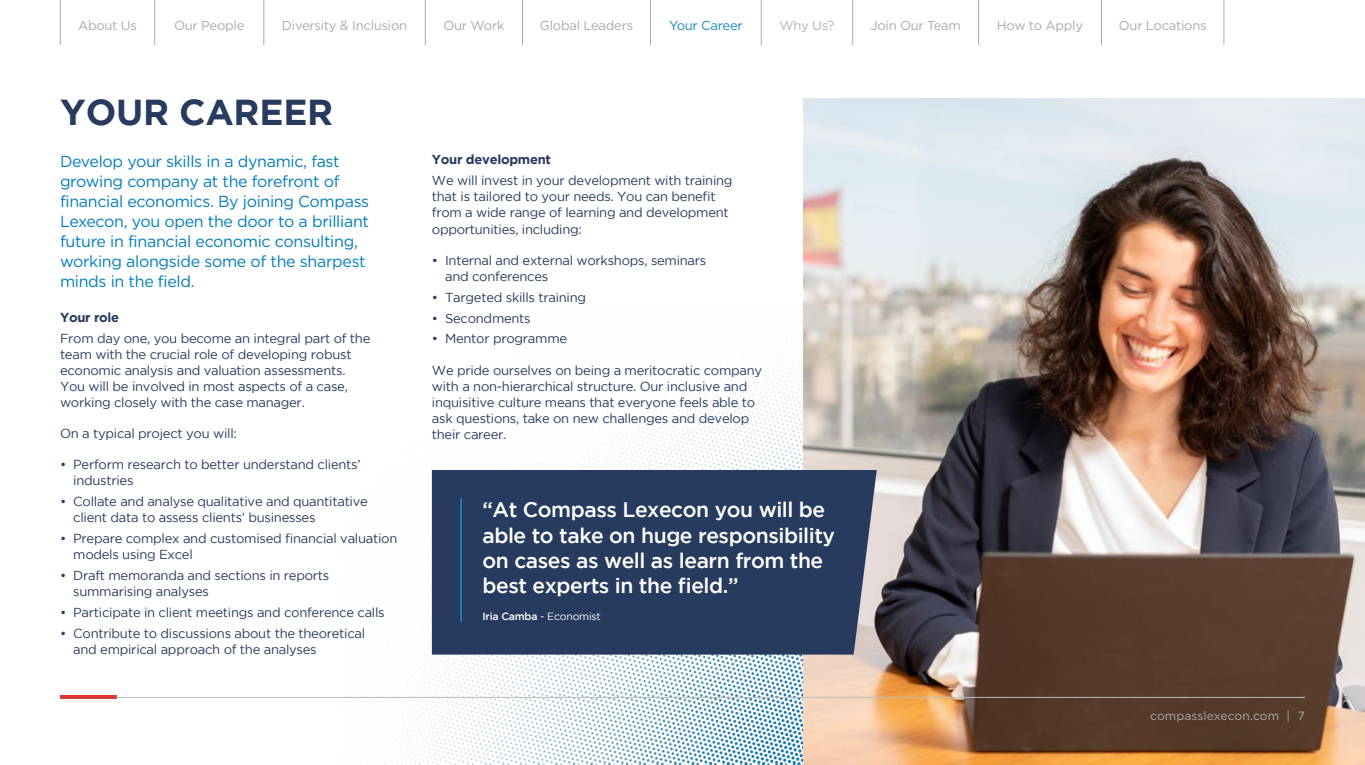
<style>
.page{position:relative;width:1365px;height:765px;background:#fff}
.page>*{position:absolute;margin:0;border:0;box-sizing:border-box;transform-origin:0 0}
.t1{font:700 36px "Gotham";letter-spacing:-.005em;color:#273b5e}
.t2{font:500 21px/25.2px "Gotham";letter-spacing:-.02em;color:#fff}
.t3{font:16px/20px "Gotham";letter-spacing:-.02em;color:#037dba}
.t4{font:13px/16px "Gotham";letter-spacing:-.02em;color:#273b5e}
.t5{font:13px "Gotham";letter-spacing:-.02em;color:#ababab}
.t6{font:700 13px "Gotham";letter-spacing:-.02em;color:#273b5e}
.t7{font:13px "Gotham";letter-spacing:-.02em;color:#1c8ac1}
.t8{font:13px "Gotham";color:#b3b3b3}
.t9{font:12px "Gotham";letter-spacing:.005em;color:#ababab}
.t10{font:10.5px "Gotham";letter-spacing:-.02em;color:#fff}
.s1{font-weight:500}
</style>
<div class="page">
<img style="left:372px;top:304px;width:432px;height:461px">
<img style="left:804px;top:98px;width:561px;height:667px">
<div style="left:432px;top:470px;width:445px;height:185px;background:#273b5e"></div>
<hr style="left:460px;top:498px;width:2px;height:124px;background:#1c8ac1">
<hr style="left:60px;top:696px;width:56px;height:3px;background:#dc3832">
<hr style="left:116px;top:697px;width:1189px;height:1px;background:#bcbcbc">
<hr style="left:60px;top:0;width:1px;height:45px;background:#ababab">
<hr style="left:154px;top:0;width:1px;height:45px;background:#ababab">
<hr style="left:264px;top:0;width:1px;height:45px;background:#ababab">
<hr style="left:425px;top:0;width:1px;height:45px;background:#ababab">
<hr style="left:522px;top:0;width:1px;height:45px;background:#ababab">
<hr style="left:650px;top:0;width:1px;height:45px;background:#ababab">
<hr style="left:761px;top:0;width:1px;height:45px;background:#ababab">
<hr style="left:852px;top:0;width:1px;height:45px;background:#ababab">
<hr style="left:978px;top:0;width:1px;height:45px;background:#ababab">
<hr style="left:1101px;top:0;width:1px;height:45px;background:#ababab">
<hr style="left:1224px;top:0;width:1px;height:45px;background:#ababab">
<p class="t5" style="left:78px;top:18px;width:60px">About Us</p>
<p class="t5" style="left:174px;top:18px;width:72px">Our People</p>
<p class="t5" style="left:282px;top:18px;width:127px">Diversity &amp; Inclusion</p>
<p class="t5" style="left:443px;top:18px;width:63px">Our Work</p>
<p class="t5" style="left:540px;top:18px;width:95px">Global Leaders</p>
<p class="t7" style="left:669px;top:18px;width:75px">Your Career</p>
<p class="t8" style="left:779px;top:18px;width:57px">Why Us?</p>
<p class="t5" style="left:870px;top:18px;width:92px">Join Our Team</p>
<p class="t5" style="left:997px;top:18px;width:88px">How to Apply</p>
<p class="t5" style="left:1119px;top:18px;width:89px">Our Locations</p>
<h1 class="t1" style="left:60px;top:91px;width:275px">YOUR CAREER</h1>
<p class="t3" style="left:60px;top:151px;width:311px">Develop your skills in a dynamic, fast growing company at the forefront of financial economics. By joining Compass Lexecon, you open the door to a brilliant future in financial economic consulting, working alongside some of the sharpest minds in the field.</p>
<p class="t6" style="left:60px;top:310px;width:61px">Your role</p>
<p class="t4" style="left:60px;top:330px;width:312px">From day one, you become an integral part of the team with the crucial role of developing robust economic analysis and valuation assessments.<br>You will be involved in most aspects of a case, working closely with the case manager.</p>
<p class="t4" style="left:60px;top:425px;width:178px">On a typical project you will:</p>
<p class="t4" style="left:73px;top:456px;width:289px;text-indent:-13px">• Perform research to better understand clients’ industries</p>
<p class="t4" style="left:73px;top:493px;width:296px;text-indent:-13px">• Collate and analyse qualitative and quantitative client data to assess clients’ businesses</p>
<p class="t4" style="left:73px;top:530px;width:326px;text-indent:-13px">• Prepare complex and customised financial valuation models using Excel</p>
<p class="t4" style="left:73px;top:567px;width:258px;text-indent:-13px">• Draft memoranda and sections in reports summarising analyses</p>
<p class="t4" style="left:60px;top:604px;width:326px">• Participate in client meetings and conference calls</p>
<p class="t4" style="left:73px;top:625px;width:294px;text-indent:-13px">• Contribute to discussions about the theoretical and empirical approach of the analyses</p>
<p class="t6" style="left:432px;top:152px;width:121px">Your development</p>
<p class="t4" style="left:432px;top:173px;width:302px">We will invest in your development with training that is tailored to your needs. You can benefit from a wide range of learning and development opportunities, including:</p>
<p class="t4" style="left:445px;top:252px;width:263px;text-indent:-13px">• Internal and external workshops, seminars and conferences</p>
<p class="t4" style="left:432px;top:289px;width:156px">• Targeted skills training</p>
<p class="t4" style="left:432px;top:310px;width:100px">• Secondments</p>
<p class="t4" style="left:432px;top:331px;width:137px">• Mentor programme</p>
<p class="t4" style="left:432px;top:362px;width:332px">We pride ourselves on being a meritocratic company with a non-hierarchical structure. Our inclusive and inquisitive culture means that everyone feels able to ask questions, take on new challenges and develop their career.</p>
<h2 class="t2" style="left:483px;top:497px;width:354px">“At Compass Lexecon you will be able to take on huge responsibility on cases as well as learn from the best experts in the field.”</h2>
<p class="t10" style="left:483px;top:611px;width:120px"><span class="s1">Iria Camba</span> - Economist</p>
<p class="t9" style="left:1150px;top:709px;width:156px">compasslexecon.com | 7</p>
</div>
